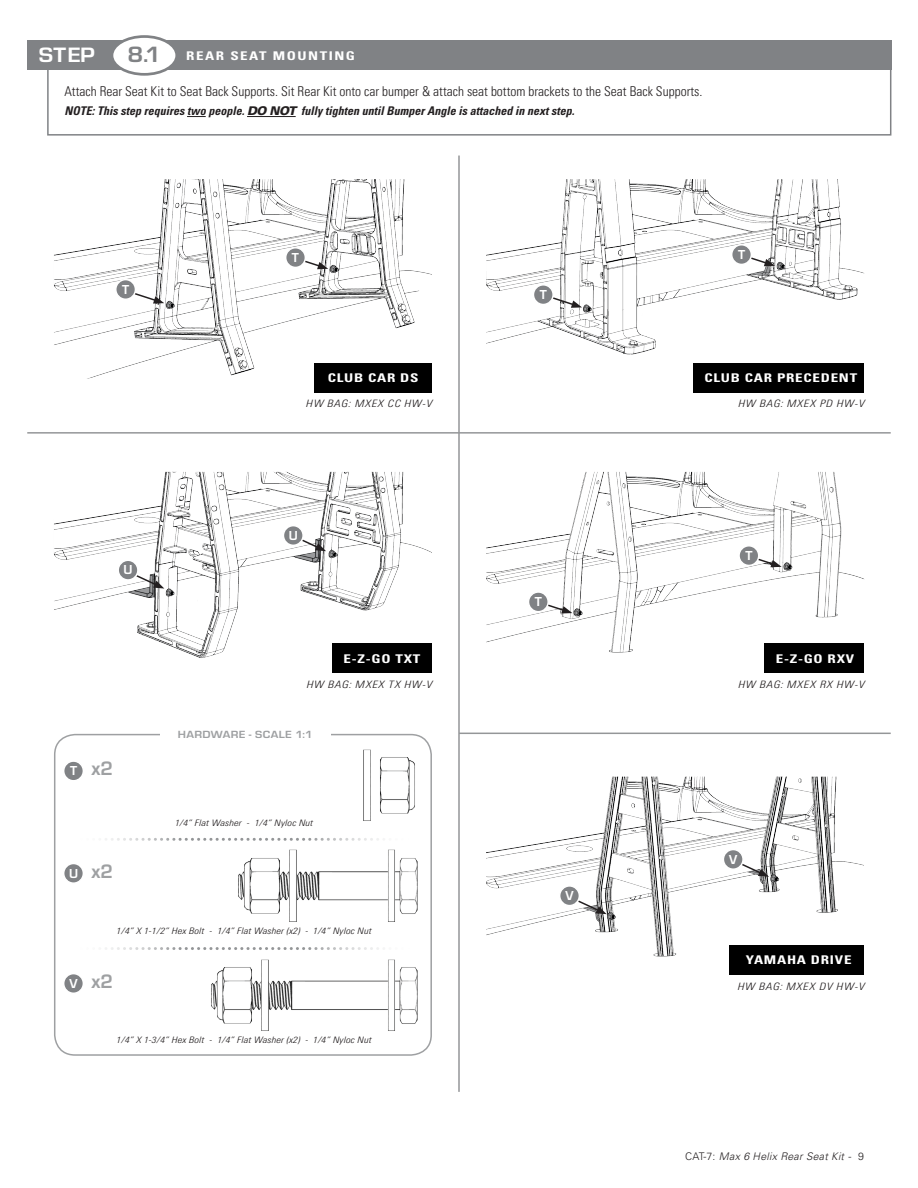
<style>
.page{position:relative;width:918px;height:1188px;background:#fff}
.page>*{position:absolute;margin:0;border:0;box-sizing:border-box;transform-origin:0 0}
.Sections{font:700 22.95px "Eurostile";color:#808285;scale:1.11 1}
.Sections-2{font:700 21.6px "Eurostile";color:#fff;scale:1.11 1}
.Part_Callout_BLK{font:600 18px "Eurostile";color:#9ea0a2}
.t1{font:300 condensed 13.5px "Univers LT Pro";color:#231f20}
.Notes{font:italic 700 condensed 12px "Univers LT Pro";color:#231f20}
.Section_Sub-Header{font:700 condensed 12px "Univers LT Pro";letter-spacing:.05em;color:#fff;scale:1.25 1}
.Section_Sub-Header-2{font:700 condensed 12px "Univers LT Pro";letter-spacing:.1em;color:#fff;scale:1.25 1}
.Part_Callout_BLK-2{font:600 12px "Eurostile";color:#fff}
.t2{font:700 10.8px "Eurostile";letter-spacing:.035em;color:#9ea0a2;scale:1.11 1}
.t3{font:italic 300 10.5px "Univers LT Pro 45";letter-spacing:.025em;color:#231f20}
.Car_Style_Title{font:italic 300 condensed 10.2px "Univers LT Pro";letter-spacing:.06em;color:#231f20;scale:1.18 1}
.Battery_Text{font:italic 300 condensed 8.85px "Univers LT Pro";letter-spacing:.01em;color:#231f20;scale:1.18 1}
.s1{font-family:"Univers LT Pro 75";font-weight:900;font-stretch:normal}
.s2{font-style:normal}
</style>
<div class="page">
<div style="left:54px;top:734px;width:378px;height:322px;border:2px solid #9ea0a2;border-radius:20px"></div>
<div style="left:160px;top:727px;width:170px;height:15px;background:#fff"></div>
<img style="left:54px;top:179px;width:378px;height:200px">
<img style="left:486px;top:777px;width:378px;height:186px">
<img style="left:486px;top:179px;width:378px;height:176px">
<img style="left:238px;top:858px;width:180px;height:56px">
<img style="left:244px;top:858px;width:37px;height:56px">
<img style="left:387px;top:850px;width:9px;height:72px">
<img style="left:288px;top:850px;width:10px;height:72px">
<img style="left:211px;top:967px;width:207px;height:57px">
<img style="left:216px;top:967px;width:37px;height:57px">
<img style="left:387px;top:959px;width:9px;height:72px">
<img style="left:260px;top:959px;width:10px;height:72px">
<img style="left:54px;top:472px;width:378px;height:187px">
<img style="left:486px;top:472px;width:378px;height:201px">
<svg style="left:105px;top:838px;width:274px;height:3px"></svg>
<svg style="left:105px;top:947px;width:274px;height:3px"></svg>
<img style="left:380px;top:757px;width:35px;height:57px">
<img style="left:363px;top:749px;width:8px;height:72px">
<svg style="left:130px;top:291px;width:34px;height:13px"></svg>
<svg style="left:294px;top:256px;width:34px;height:13px"></svg>
<svg style="left:741px;top:253px;width:34px;height:13px"></svg>
<svg style="left:548px;top:295px;width:34px;height:13px"></svg>
<svg style="left:538px;top:601px;width:34px;height:13px"></svg>
<svg style="left:747px;top:554px;width:35px;height:13px"></svg>
<svg style="left:292px;top:534px;width:34px;height:17px"></svg>
<svg style="left:735px;top:860px;width:34px;height:17px"></svg>
<svg style="left:572px;top:897px;width:35px;height:17px"></svg>
<svg style="left:130px;top:572px;width:34px;height:17px"></svg>
<div style="left:116px;top:280px;width:19px;height:19px;background:#808285;border-radius:50%"></div>
<div style="left:115px;top:279px;width:21px;height:21px;border:2px solid #fff;border-radius:50%"></div>
<div style="left:286px;top:248px;width:19px;height:19px;background:#808285;border-radius:50%"></div>
<div style="left:285px;top:247px;width:21px;height:21px;border:2px solid #fff;border-radius:50%"></div>
<div style="left:533px;top:285px;width:20px;height:20px;background:#808285;border-radius:50%"></div>
<div style="left:533px;top:284px;width:21px;height:21px;border:2px solid #fff;border-radius:50%"></div>
<div style="left:732px;top:245px;width:19px;height:19px;background:#808285;border-radius:50%"></div>
<div style="left:731px;top:244px;width:21px;height:21px;border:2px solid #fff;border-radius:50%"></div>
<div style="left:529px;top:592px;width:19px;height:20px;background:#808285;border-radius:50%"></div>
<div style="left:528px;top:591px;width:21px;height:21px;border:2px solid #fff;border-radius:50%"></div>
<div style="left:739px;top:546px;width:20px;height:19px;background:#808285;border-radius:50%"></div>
<div style="left:738px;top:545px;width:21px;height:21px;border:2px solid #fff;border-radius:50%"></div>
<div style="left:118px;top:560px;width:20px;height:20px;background:#808285;border-radius:50%"></div>
<div style="left:117px;top:560px;width:22px;height:21px;border:2px solid #fff;border-radius:50%"></div>
<div style="left:283px;top:526px;width:20px;height:19px;background:#808285;border-radius:50%"></div>
<div style="left:283px;top:525px;width:21px;height:21px;border:2px solid #fff;border-radius:50%"></div>
<div style="left:560px;top:886px;width:19px;height:20px;background:#808285;border-radius:50%"></div>
<div style="left:559px;top:885px;width:21px;height:21px;border:2px solid #fff;border-radius:50%"></div>
<div style="left:723px;top:850px;width:20px;height:19px;background:#808285;border-radius:50%"></div>
<div style="left:723px;top:849px;width:21px;height:21px;border:2px solid #fff;border-radius:50%"></div>
<div style="left:64px;top:761px;width:19px;height:20px;background:#808285;border-radius:50%"></div>
<div style="left:63px;top:760px;width:21px;height:22px;border:2px solid #fff;border-radius:50%"></div>
<div style="left:64px;top:864px;width:19px;height:19px;background:#808285;border-radius:50%"></div>
<div style="left:63px;top:863px;width:21px;height:21px;border:2px solid #fff;border-radius:50%"></div>
<div style="left:64px;top:974px;width:19px;height:19px;background:#808285;border-radius:50%"></div>
<div style="left:63px;top:973px;width:21px;height:21px;border:2px solid #fff;border-radius:50%"></div>
<div style="left:47px;top:65px;width:844px;height:71px;background:#fff;border:2px solid #808285"></div>
<div style="left:27px;top:41px;width:864px;height:29px;background:#808285"></div>
<div style="left:112px;top:37px;width:65px;height:37px;background:#fff;border-radius:50%"></div>
<div style="left:111px;top:35px;width:67px;height:41px;border:3px solid #808285;border-radius:50%"></div>
<svg style="left:187px;top:116px;width:19px;height:1px"></svg>
<hr style="left:247px;top:116px;width:49px;height:1px;background:#231f20">
<hr style="left:27px;top:432px;width:864px;height:2px;background:#949698">
<hr style="left:459px;top:733px;width:432px;height:1px;background:#949698">
<hr style="left:458px;top:156px;width:2px;height:936px;background:#949698">
<div style="left:314px;top:363px;width:118px;height:29px;background:#000"></div>
<div style="left:693px;top:363px;width:171px;height:29px;background:#000"></div>
<div style="left:765px;top:643px;width:99px;height:30px;background:#000"></div>
<div style="left:730px;top:945px;width:134px;height:29px;background:#000"></div>
<div style="left:333px;top:643px;width:99px;height:30px;background:#000"></div>
<p class="Sections-2" style="left:39px;top:39px;width:52px">STEP</p>
<p class="Sections" style="left:128px;top:38px;width:32px">8.1</p>
<p class="Section_Sub-Header-2" style="left:186px;top:48px;width:137px">REAR SEAT MOUNTING</p>
<p class="t1" style="left:64px;top:82px;width:640px">Attach Rear Seat Kit to Seat Back Supports. Sit Rear Kit onto car bumper &amp; attach seat bottom brackets to the Seat Back Supports.</p>
<p class="Notes" style="left:64px;top:104px;width:511px">NOTE: This step requires two people. <span class="s1">DO NOT</span> fully tighten until Bumper Angle is attached in next step.</p>
<p class="Part_Callout_BLK-2" style="left:122px;top:282px;width:9px">T</p>
<p class="Part_Callout_BLK-2" style="left:292px;top:250px;width:9px">T</p>
<p class="Part_Callout_BLK-2" style="left:540px;top:287px;width:9px">T</p>
<p class="Part_Callout_BLK-2" style="left:738px;top:247px;width:9px">T</p>
<p class="Section_Sub-Header" style="left:328px;top:371px;width:74px">CLUB CAR DS</p>
<p class="Section_Sub-Header" style="left:704px;top:371px;width:124px">CLUB CAR PRECEDENT</p>
<p class="Car_Style_Title" style="left:306px;top:396px;width:109px">HW BAG: MXEX CC HW-V</p>
<p class="Car_Style_Title" style="left:738px;top:396px;width:109px">HW BAG: MXEX PD HW-V</p>
<p class="Part_Callout_BLK-2" style="left:124px;top:562px;width:11px">U</p>
<p class="Part_Callout_BLK-2" style="left:70px;top:763px;width:9px">T</p>
<p class="Part_Callout_BLK" style="left:91px;top:757px;width:23px">x2</p>
<p class="Part_Callout_BLK-2" style="left:69px;top:866px;width:11px">U</p>
<p class="Part_Callout_BLK" style="left:91px;top:860px;width:23px">x2</p>
<p class="Part_Callout_BLK-2" style="left:289px;top:528px;width:11px">U</p>
<p class="Section_Sub-Header" style="left:344px;top:651px;width:63px">E-Z-GO TXT</p>
<p class="Car_Style_Title" style="left:306px;top:678px;width:108px">HW BAG: MXEX TX HW-V</p>
<p class="t2" style="left:178px;top:727px;width:123px">HARDWARE - SCALE 1:1</p>
<p class="Battery_Text" style="left:175px;top:817px;width:119px">1/4” Flat Washer - 1/4” Nyloc Nut</p>
<p class="Part_Callout_BLK-2" style="left:535px;top:594px;width:9px">T</p>
<p class="Part_Callout_BLK-2" style="left:565px;top:888px;width:10px">V</p>
<p class="Part_Callout_BLK-2" style="left:745px;top:548px;width:9px">T</p>
<p class="Section_Sub-Header" style="left:776px;top:651px;width:64px">E-Z-GO RXV</p>
<p class="Car_Style_Title" style="left:738px;top:678px;width:109px">HW BAG: MXEX RX HW-V</p>
<p class="Part_Callout_BLK-2" style="left:729px;top:852px;width:10px">V</p>
<p class="Battery_Text" style="left:116px;top:925px;width:218px">1/4” X 1-1/2” Hex Bolt - 1/4” Flat Washer (x2) - 1/4” Nyloc Nut</p>
<p class="Part_Callout_BLK-2" style="left:69px;top:976px;width:10px">V</p>
<p class="Part_Callout_BLK" style="left:91px;top:970px;width:23px">x2</p>
<p class="Battery_Text" style="left:116px;top:1034px;width:218px">1/4” X 1-3/4” Hex Bolt - 1/4” Flat Washer (x2) - 1/4” Nyloc Nut</p>
<p class="Section_Sub-Header" style="left:746px;top:953px;width:86px">YAMAHA DRIVE</p>
<p class="Car_Style_Title" style="left:737px;top:980px;width:109px">HW BAG: MXEX DV HW-V</p>
<p class="t3" style="left:685px;top:1150px;width:180px"><span class="s2">CAT-7:</span> Max 6 Helix Rear Seat Kit <span class="s2">- 9</span></p>
</div>
